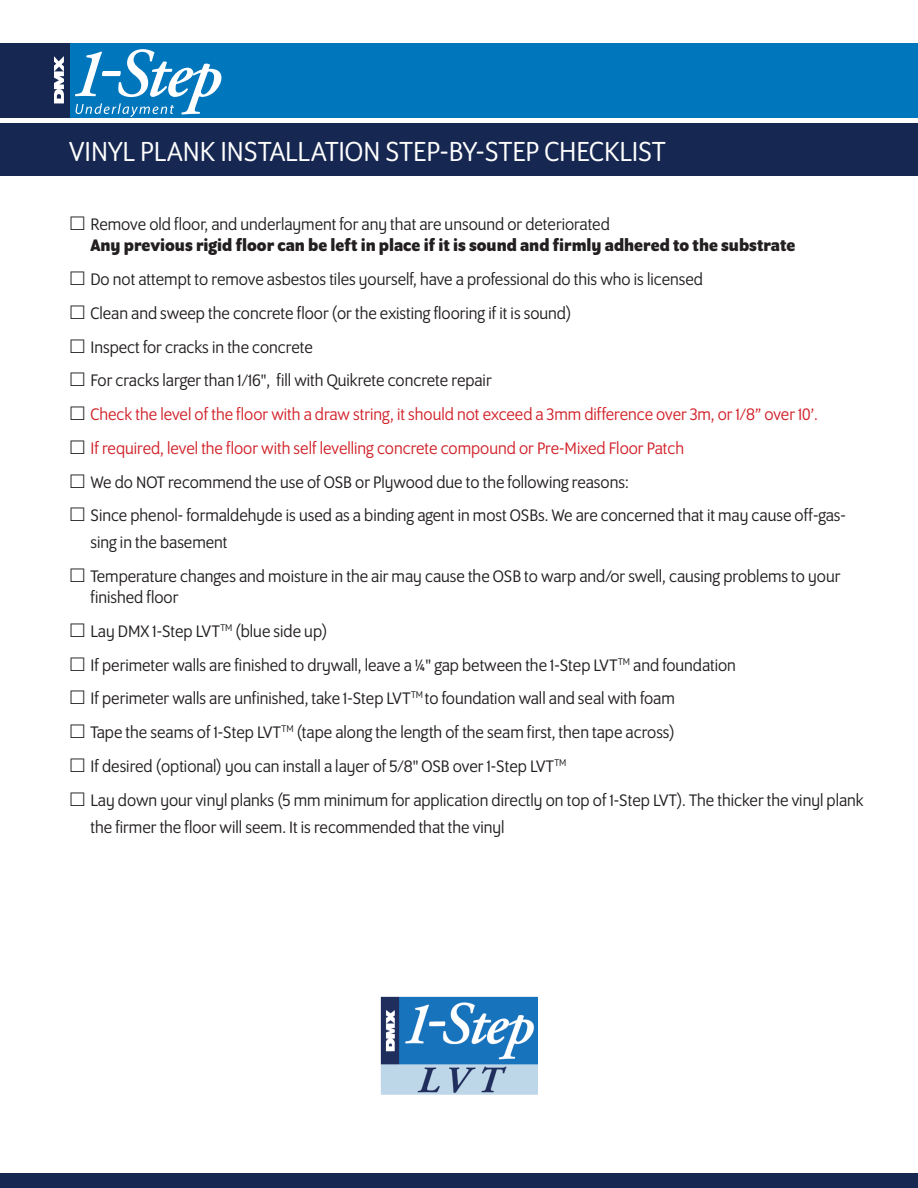
<style>
.page{position:relative;width:918px;height:1188px;background:#fff}
.page>*{position:absolute;margin:0;border:0;box-sizing:border-box;transform-origin:0 0}
.t1{font:29.7px "Program OT";color:#fff}
.t2{font:18px/33.8px "Program OT";color:#231f20}
.t3{font:18px/33.8px "Program OT";color:#d1232a}
.t4{font:700 18px "Program OT";color:#231f20}
</style>
<div class="page">
<div style="left:0;top:43px;width:69px;height:75px;background:#162751"></div>
<div style="left:69px;top:43px;width:157px;height:75px;background:#0077bd"></div>
<svg style="left:54px;top:56px;width:10px;height:47px"></svg>
<svg style="left:75px;top:49px;width:146px;height:68px"></svg>
<div style="left:225px;top:43px;width:693px;height:75px;background:#0077bd"></div>
<div style="left:0;top:123px;width:918px;height:53px;background:#162751"></div>
<div style="left:0;top:1173px;width:918px;height:15px;background:#162751"></div>
<img style="left:381px;top:996px;width:156px;height:99px">
<h1 class="t1" style="left:69px;top:135px;width:598px">VINYL PLANK INSTALLATION STEP-BY-STEP CHECKLIST</h1>
<p class="t2" style="left:91px;top:208px;width:521px">Remove old floor, and underlayment for any that are unsound or deteriorated</p>
<p class="t4" style="left:91px;top:235px;width:706px">Any previous rigid floor can be left in place if it is sound and firmly adhered to the substrate</p>
<p class="t2" style="left:91px;top:262px;width:614px">Do not attempt to remove asbestos tiles yourself, have a professional do this who is licensed Clean and sweep the concrete floor (or the existing flooring if it is sound)<br>Inspect for cracks in the concrete<br>For cracks larger than 1/16", fill with Quikrete concrete repair</p>
<p class="t3" style="left:91px;top:397px;width:729px">Check the level of the floor with a draw string, it should not exceed a 3mm difference over 3m, or 1/8” over 10’.<br>If required, level the floor with self levelling concrete compound or Pre-Mixed Floor Patch</p>
<p class="t2" style="left:91px;top:465px;width:757px">We do NOT recommend the use of OSB or Plywood due to the following reasons:<br>Since phenol- formaldehyde is used as a binding agent in most OSBs. We are concerned that it may cause off-gas-</p>
<p class="t2" style="left:91px;top:526px;width:751px">sing in the basement<br>Temperature changes and moisture in the air may cause the OSB to warp and/or swell, causing problems to your</p>
<p class="t2" style="left:91px;top:580px;width:775px">finished floor<br>Lay DMX 1-Step LVT<sup>TM</sup> (blue side up)<br>If perimeter walls are finished to drywall, leave a ¼" gap between the 1-Step LVT<sup>TM</sup> and foundation<br>If perimeter walls are unfinished, take 1-Step LVT<sup>TM</sup> to foundation wall and seal with foam<br>Tape the seams of 1-Step LVT<sup>TM</sup> (tape along the length of the seam first, then tape across)<br>If desired (optional) you can install a layer of 5/8" OSB over 1-Step LVT<sup>TM<br></sup>Lay down your vinyl planks (5 mm minimum for application directly on top of 1-Step LVT). The thicker the vinyl plank</p>
<p class="t2" style="left:91px;top:810px;width:415px">the firmer the floor will seem. It is recommended that the vinyl</p>
</div>
